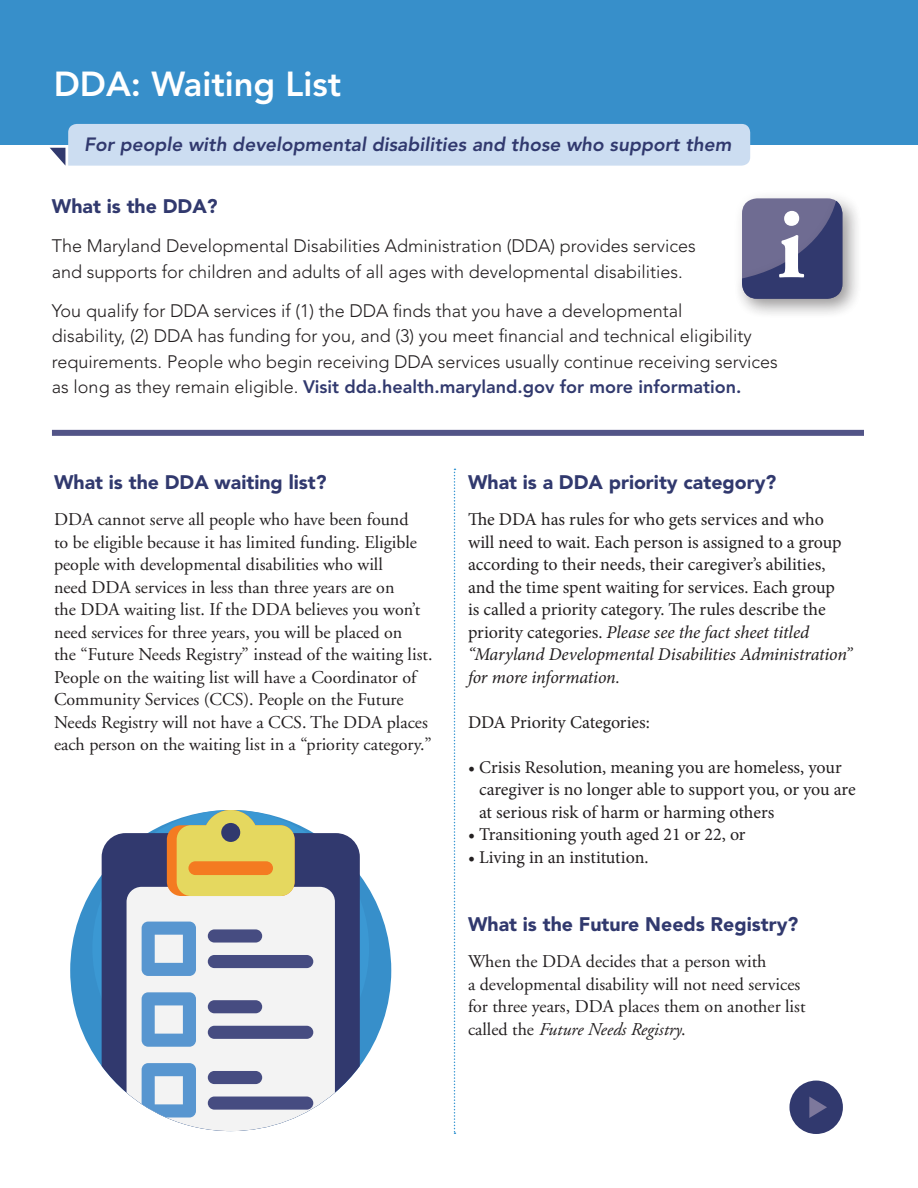
<style>
.page{position:relative;width:918px;height:1188px;background:#fff}
.page>*{position:absolute;margin:0;border:0;box-sizing:border-box;transform-origin:0 0}
.t1{font:700 98.55px "Adobe Garamond";color:#fff}
.t2{font:800 34.5px "Avenir";color:#fff}
.t3{font:900 19.5px "Avenir";color:#31396e}
.t4{font:italic 800 19.05px "Avenir";color:#31396e}
.t5{font:18px/22.5px "Adobe Garamond";color:#231f20}
.t6{font:18px/22.5px "Minion Pro";color:#231f20}
.t7{font:300 18px/25.5px "Avenir";color:#231f20}
.s1{font-weight:800;color:#31396e}
.s2{font-style:italic}
</style>
<div class="page">
<svg style="left:454px;top:469px;width:1px;height:665px"></svg>
<div style="left:52px;top:430px;width:812px;height:6px;background:#525487"></div>
<div style="left:0;top:0;width:918px;height:145px;background:#378fca"></div>
<div style="left:50px;top:124px;width:700px;height:42px;background:#ccddf1"></div>
<div style="left:733px;top:194px;width:130px;height:125px;background:#231f20;opacity:.27"></div>
<svg style="left:742px;top:201px;width:100px;height:98px;background:#535581"></svg>
<svg style="left:70px;top:889px;width:321px;height:163px;fill:#378fca"></svg>
<svg style="left:92px;top:823px;width:277px;height:244px"></svg>
<svg style="left:102px;top:833px;width:258px;height:260px;background:#3d4476"></svg>
<svg style="left:127px;top:887px;width:208px;height:244px;fill:#f3f3f3"></svg>
<svg style="left:167px;top:810px;width:128px;height:86px;background:#d6cc6f"></svg>
<div style="left:221px;top:823px;width:19px;height:19px;background:#31396e;border-radius:50%"></div>
<div style="left:188px;top:861px;width:85px;height:14px;background:#f47b21;border-radius:7px"></div>
<svg style="left:142px;top:922px;width:54px;height:54px"></svg>
<div style="left:208px;top:929px;width:54px;height:14px;background:#464c81;border-radius:7px"></div>
<div style="left:208px;top:955px;width:105px;height:13px;background:#464c81;border-radius:7px"></div>
<svg style="left:142px;top:992px;width:54px;height:55px"></svg>
<div style="left:208px;top:1000px;width:54px;height:13px;background:#464c81;border-radius:7px"></div>
<div style="left:208px;top:1026px;width:105px;height:13px;background:#464c81;border-radius:7px"></div>
<svg style="left:142px;top:1063px;width:54px;height:54px"></svg>
<div style="left:208px;top:1071px;width:54px;height:13px;background:#464c81;border-radius:7px"></div>
<div style="left:208px;top:1097px;width:105px;height:13px;background:#464c81;border-radius:7px"></div>
<div style="left:789px;top:1081px;width:54px;height:53px;background:#31396e;border-radius:50%"></div>
<svg style="left:809px;top:1097px;width:18px;height:21px"></svg>
<h1 class="t2" style="left:54px;top:64px;width:289px">DDA: Waiting List</h1>
<h2 class="t4" style="left:84px;top:134px;width:649px">For people with developmental disabilities and those who support them</h2>
<h1 class="t3" style="left:52px;top:195px;width:167px">What is the DDA?</h1>
<p class="t7" style="left:52px;top:233px;width:645px">The Maryland Developmental Disabilities Administration (DDA) provides services and supports for children and adults of all ages with developmental disabilities.</p>
<p class="t7" style="left:52px;top:298px;width:632px">You qualify for DDA services if (1) the DDA finds that you have a developmental</p>
<p class="t1" style="left:777px;top:192px;width:30px">i</p>
<p class="t7" style="left:52px;top:323px;width:727px">disability, (2) DDA has funding for you, and (3) you meet financial and technical eligibility requirements. People who begin receiving DDA services usually continue receiving services as long as they remain eligible. <span class="s1">Visit dda.health.maryland.gov for more information.</span></p>
<h1 class="t3" style="left:54px;top:471px;width:274px">What is the DDA waiting list?</h1>
<p class="t5" style="left:54px;top:509px;width:380px">DDA cannot serve all people who have been found<br>to be eligible because it has limited funding. Eligible people with developmental disabilities who will<br>need DDA services in less than three years are on<br>the DDA waiting list. If the DDA believes you won’t need services for three years, you will be placed on<br>the “Future Needs Registry” instead of the waiting list.<br>People on the waiting list will have a Coordinator of Community Services (CCS). People on the Future Needs Registry will not have a CCS. The DDA places each person on the waiting list in a “priority category.”</p>
<h1 class="t3" style="left:468px;top:471px;width:310px">What is a DDA priority category?</h1>
<p class="t6" style="left:468px;top:509px;width:386px">The DDA has rules for who gets services and who will need to wait. Each person is assigned to a group according to their needs, their caregiver’s abilities, and the time spent waiting for services. Each group<br>is called a priority category. The rules describe the priority categories. <span class="s2">Please see the fact sheet titled “Maryland Developmental Disabilities Administration” for more information.</span></p>
<p class="t6" style="left:468px;top:711px;width:183px">DDA Priority Categories:</p>
<p class="t6" style="left:479px;top:756px;width:378px;text-indent:-11px">• Crisis Resolution, meaning you are homeless, your caregiver is no longer able to support you, or you are at serious risk of harm or harming others</p>
<p class="t6" style="left:468px;top:824px;width:279px">• Transitioning youth aged 21 or 22, or</p>
<p class="t6" style="left:468px;top:846px;width:182px">• Living in an institution.</p>
<h1 class="t3" style="left:468px;top:912px;width:332px">What is the Future Needs Registry?</h1>
<p class="t5" style="left:468px;top:951px;width:339px">When the DDA decides that a person with<br>a developmental disability will not need services for three years, DDA places them on another list called the <span class="s2">Future Needs Registry</span>.</p>
</div>
